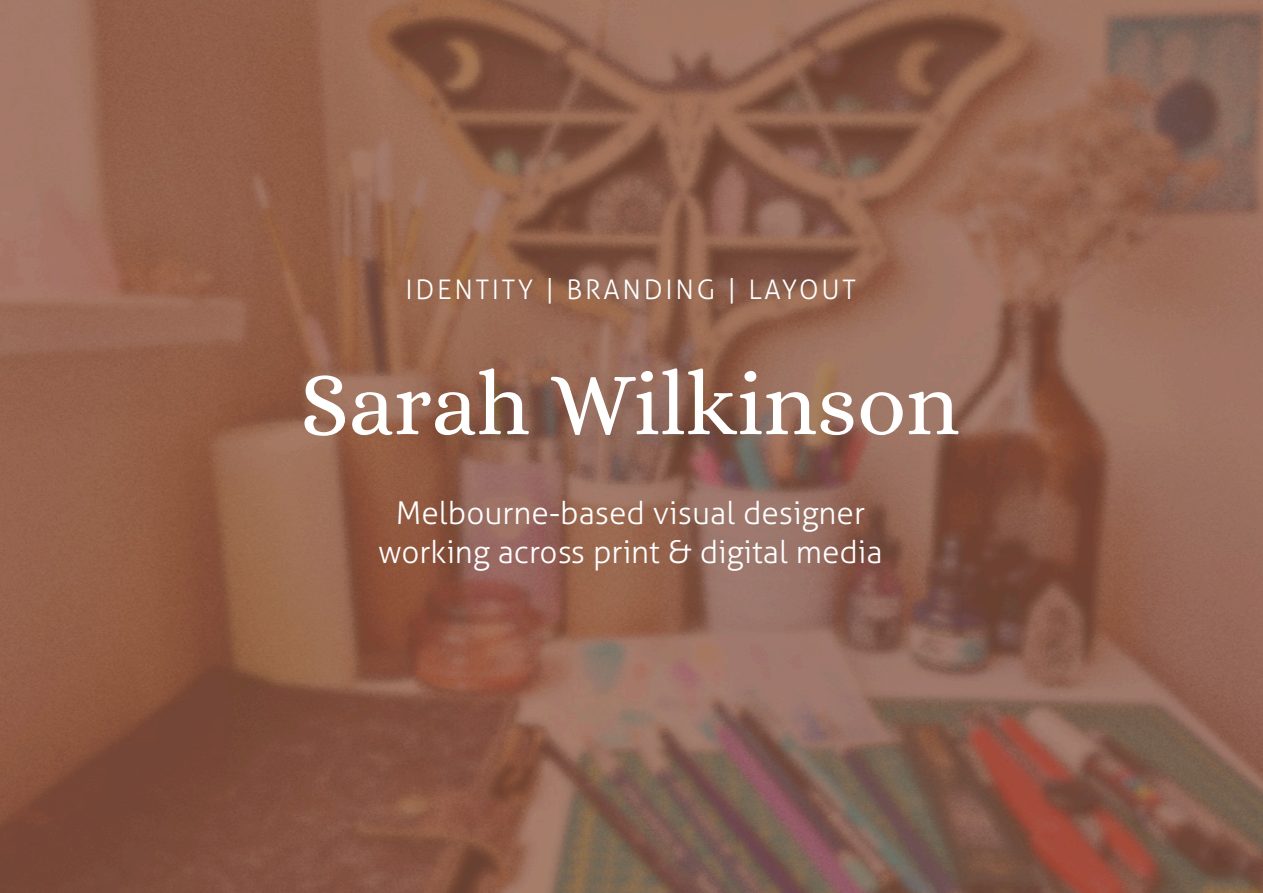
<style>
.page{position:relative;width:1263px;height:893px;background:#fff}
.page>*{position:absolute;margin:0;border:0;box-sizing:border-box;transform-origin:0 0}
.t1{font:90px "Alice";color:#fff}
.t2{font:300 31.5px "Aller";color:#fff}
.t3{font:300 27px "Aller";letter-spacing:.1em;color:#fff}
</style>
<div class="page">
<img style="left:0;top:0;width:1263px;height:893px">
<p class="t3" style="left:405px;top:279px;width:452px">IDENTITY | BRANDING | LAYOUT</p>
<p class="t1" style="left:300px;top:352px;width:661px">Sarah Wilkinson</p>
<p class="t2" style="left:396px;top:501px;width:471px">Melbourne-based visual designer</p>
<p class="t2" style="left:378px;top:540px;width:506px">working across print &amp; digital media</p>
</div>
